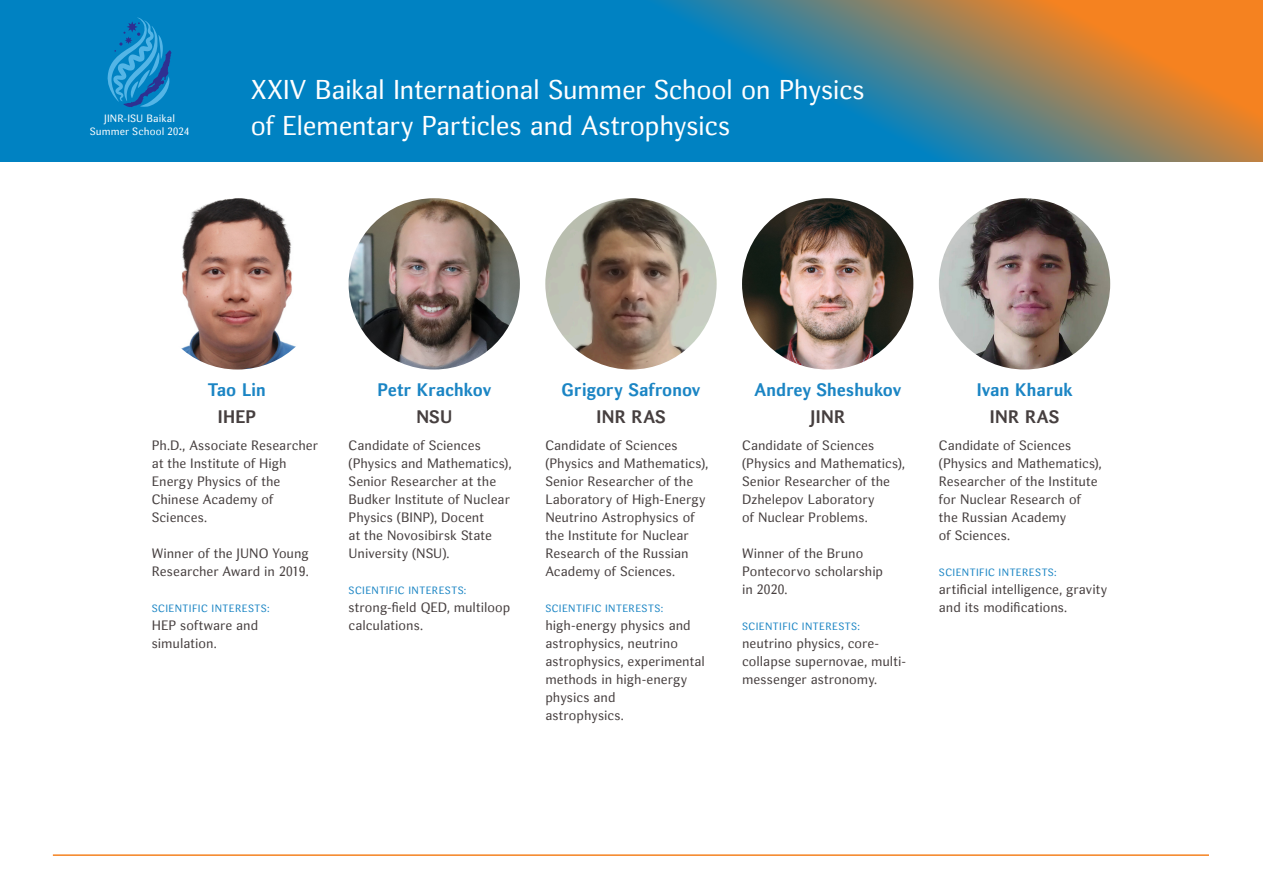
<style>
.page{position:relative;width:1263px;height:893px;background:#fff}
.page>*{position:absolute;margin:0;border:0;box-sizing:border-box;transform-origin:0 0}
.t1{font:27px/36px "Deca Sans";letter-spacing:-.01em;color:#fff}
.t2{font:700 18px "Deca Sans";letter-spacing:-.005em;color:#1b85c4}
.t3{font:700 18px "Deca Sans";letter-spacing:-.01em;color:#463f3f}
.t4{font:13.5px/18px "Deca Sans";letter-spacing:.01em;color:#463f3f}
.t5{font:10.5px "Deca Sans";letter-spacing:.05em;color:#1b85c4}
.t6{font:10.5px/13.5px "Deca Sans";letter-spacing:.015em;color:#fff;text-align:center}
</style>
<div class="page">
<svg style="left:0;top:0;width:1263px;height:161px;background:#35829e"></svg>
<svg style="left:107px;top:17px;width:65px;height:90px;background:#1a88c7"></svg>
<img style="left:152px;top:198px;width:171px;height:171px;border-radius:86px">
<img style="left:545px;top:198px;width:172px;height:171px;border-radius:86px">
<img style="left:939px;top:198px;width:171px;height:171px;border-radius:86px">
<img style="left:742px;top:198px;width:171px;height:171px;border-radius:86px">
<img style="left:349px;top:198px;width:171px;height:171px;border-radius:86px">
<hr style="left:53px;top:854px;width:1156px;height:2px;background:#f58220">
<p class="t6" style="left:90px;top:112px;width:101px">JINR-ISU Baikal<br>Summer School 2024</p>
<h1 class="t1" style="left:251px;top:73px;width:616px">XXIV Baikal International Summer School on Physics of Elementary Particles and Astrophysics</h1>
<h2 class="t2" style="left:208px;top:379px;width:60px">Tao Lin</h2>
<h2 class="t3" style="left:218px;top:406px;width:40px">IHEP</h2>
<p class="t4" style="left:152px;top:437px;width:168px">Ph.D., Associate Researcher at the Institute of High<br>Energy Physics of the<br>Chinese Academy of<br>Sciences.</p>
<p class="t4" style="left:152px;top:545px;width:158px">Winner of the JUNO Young<br>Researcher Award in 2019.</p>
<p class="t5" style="left:152px;top:602px;width:119px">SCIENTIFIC INTERESTS:</p>
<p class="t4" style="left:152px;top:617px;width:108px">HEP software and simulation.</p>
<h2 class="t2" style="left:377px;top:379px;width:115px">Petr Krachkov</h2>
<h2 class="t3" style="left:416px;top:406px;width:38px">NSU</h2>
<p class="t4" style="left:349px;top:437px;width:164px">Candidate of Sciences (Physics and Mathematics),<br>Senior Researcher at the<br>Budker Institute of Nuclear<br>Physics (BINP), Docent<br>at the Novosibirsk State<br>University (NSU).</p>
<p class="t5" style="left:349px;top:584px;width:119px">SCIENTIFIC INTERESTS:</p>
<p class="t4" style="left:349px;top:599px;width:163px">strong-field QED, multiloop calculations.</p>
<h2 class="t2" style="left:562px;top:379px;width:140px">Grigory Safronov</h2>
<h2 class="t3" style="left:596px;top:406px;width:71px">INR RAS</h2>
<p class="t4" style="left:545px;top:437px;width:164px">Candidate of Sciences (Physics and Mathematics),<br>Senior Researcher of the<br>Laboratory of High-Energy<br>Neutrino Astrophysics of the Institute for Nuclear<br>Research of the Russian<br>Academy of Sciences.</p>
<p class="t5" style="left:545px;top:602px;width:119px">SCIENTIFIC INTERESTS:</p>
<p class="t4" style="left:545px;top:617px;width:161px">high-energy physics and astrophysics, neutrino astrophysics, experimental methods in high-energy physics and<br>astrophysics.</p>
<h2 class="t2" style="left:754px;top:379px;width:149px">Andrey Sheshukov</h2>
<h2 class="t3" style="left:810px;top:406px;width:36px">JINR</h2>
<p class="t4" style="left:742px;top:437px;width:164px">Candidate of Sciences (Physics and Mathematics),<br>Senior Researcher of the<br>Dzhelepov Laboratory<br>of Nuclear Problems.</p>
<p class="t4" style="left:742px;top:545px;width:142px">Winner of the Bruno<br>Pontecorvo scholarship in 2020.</p>
<p class="t5" style="left:742px;top:620px;width:119px">SCIENTIFIC INTERESTS:</p>
<p class="t4" style="left:742px;top:635px;width:165px">neutrino physics, core&shy;collapse supernovae, multi&shy;messenger astronomy.</p>
<h2 class="t2" style="left:976px;top:379px;width:98px">Ivan Kharuk</h2>
<h2 class="t3" style="left:990px;top:406px;width:71px">INR RAS</h2>
<p class="t4" style="left:939px;top:437px;width:164px">Candidate of Sciences (Physics and Mathematics),<br>Researcher of the Institute for Nuclear Research of the Russian Academy<br>of Sciences.</p>
<p class="t5" style="left:939px;top:566px;width:119px">SCIENTIFIC INTERESTS:</p>
<p class="t4" style="left:939px;top:581px;width:170px">artificial intelligence, gravity and its modifications.</p>
</div>
